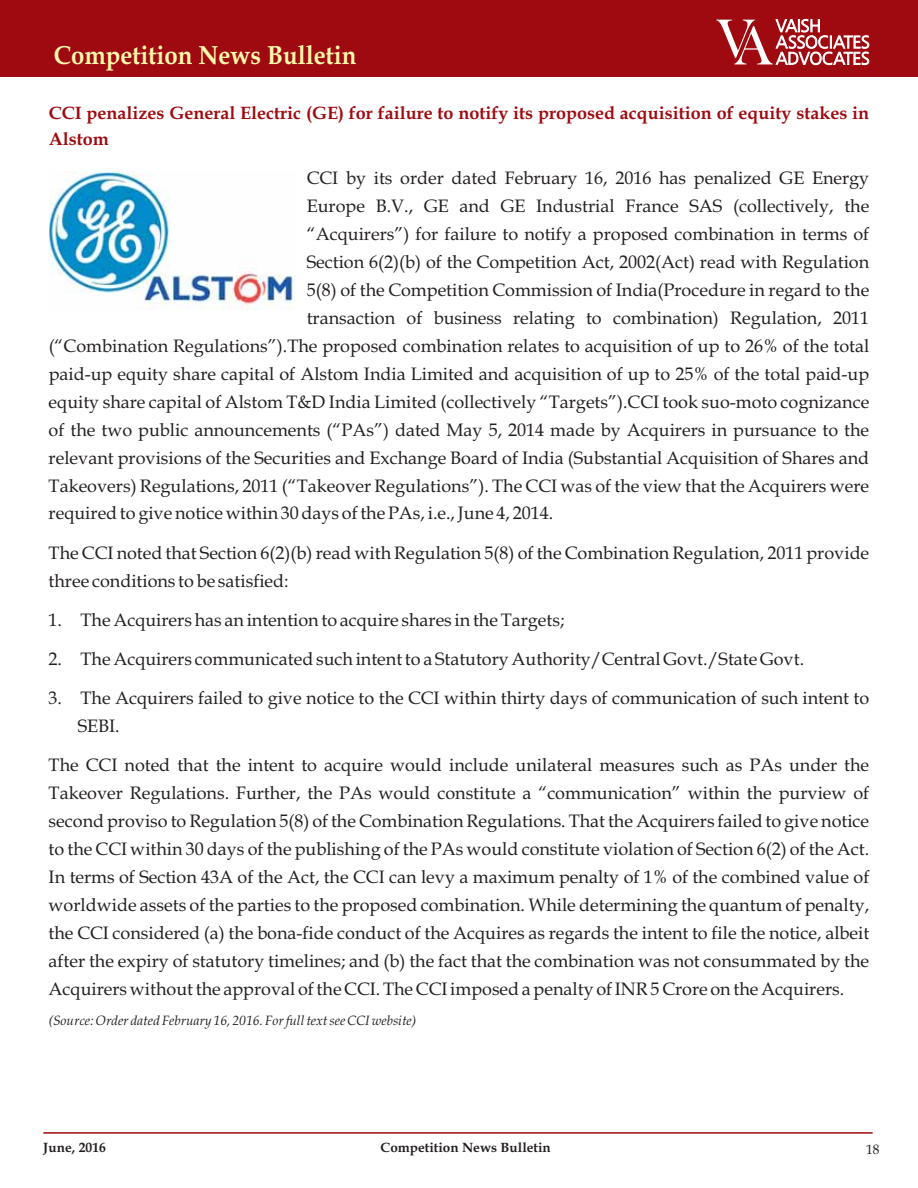
<style>
.page{position:relative;width:918px;height:1188px;background:#fff}
.page>*{position:absolute;margin:0;border:0;box-sizing:border-box;transform-origin:0 0}
.t1{font:700 26.25px "Book Antiqua";color:#fff9ae;scale:.91 1}
.t2{font:18px/27.9px "Book Antiqua";color:#231f20}
.t3{font:700 18px/26.7px "Book Antiqua";color:#9e0a0f}
.t4{font:italic 13.5px "Book Antiqua";color:#231f20}
.t5{font:700 13.5px "Book Antiqua";color:#231f20}
.t6{font:13.5px "Book Antiqua";color:#231f20}
</style>
<div class="page">
<div style="left:0;top:0;width:918px;height:77px;background:#9e0a0f"></div>
<hr style="left:43px;top:1132px;width:830px;height:2px;background:#9e0a0f">
<svg style="left:716px;top:19px;width:153px;height:46px"></svg>
<img style="left:49px;top:172px;width:244px;height:138px">
<h1 class="t1" style="left:54px;top:45px;width:334px">Competition News Bulletin</h1>
<p class="t3" style="left:49px;top:101px;width:822px">CCI penalizes General Electric (GE) for failure to notify its proposed acquisition of equity stakes in<br>Alstom</p>
<p class="t2" style="left:307px;top:166px;width:564px">CCI by its order dated February 16, 2016 has penalized GE Energy</p>
<p class="t2" style="left:307px;top:194px;width:564px">Europe B.V., GE and GE Industrial France SAS (collectively, the</p>
<p class="t2" style="left:307px;top:222px;width:564px">“Acquirers”) for failure to notify a proposed combination in terms of</p>
<p class="t2" style="left:307px;top:250px;width:564px">Section 6(2)(b) of the Competition Act, 2002(Act) read with Regulation</p>
<p class="t2" style="left:307px;top:278px;width:564px">5(8) of the Competition Commission of India(Procedure in regard to the</p>
<p class="t2" style="left:307px;top:306px;width:564px">transaction of business relating to combination) Regulation, 2011</p>
<p class="t2" style="left:49px;top:334px;width:822px">(“Combination Regulations”).The proposed combination relates to acquisition of up to 26% of the total</p>
<p class="t2" style="left:49px;top:362px;width:822px">paid-up equity share capital of Alstom India Limited and acquisition of up to 25% of the total paid-up</p>
<p class="t2" style="left:49px;top:390px;width:822px">equity share capital of Alstom T&amp;D India Limited (collectively “Targets”).CCI took suo-moto cognizance</p>
<p class="t2" style="left:49px;top:418px;width:822px">of the two public announcements (“PAs”) dated May 5, 2014 made by Acquirers in pursuance to the</p>
<p class="t2" style="left:49px;top:446px;width:822px">relevant provisions of the Securities and Exchange Board of India (Substantial Acquisition of Shares and</p>
<p class="t2" style="left:49px;top:474px;width:822px">Takeovers) Regulations, 2011 (“Takeover Regulations”). The CCI was of the view that the Acquirers were</p>
<p class="t2" style="left:49px;top:502px;width:506px">required to give notice within 30 days of the PAs, i.e., June 4, 2014.</p>
<p class="t2" style="left:49px;top:541px;width:822px">The CCI noted that Section 6(2)(b) read with Regulation 5(8) of the Combination Regulation, 2011 provide three conditions to be satisfied:</p>
<p class="t2" style="left:49px;top:608px;width:517px">1. The Acquirers has an intention to acquire shares in the Targets;</p>
<p class="t2" style="left:49px;top:647px;width:757px">2. The Acquirers communicated such intent to a Statutory Authority/Central Govt./State Govt.</p>
<p class="t2" style="left:78px;top:686px;width:793px;text-indent:-29px">3. The Acquirers failed to give notice to the CCI within thirty days of communication of such intent to<br>SEBI.</p>
<p class="t2" style="left:49px;top:753px;width:822px;text-align:justify">The CCI noted that the intent to acquire would include unilateral measures such as PAs under the Takeover Regulations. Further, the PAs would constitute a “communication” within the purview of second proviso to Regulation 5(8) of the Combination Regulations. That the Acquirers failed to give notice to the CCI within 30 days of the publishing of the PAs would constitute violation of Section 6(2) of the Act.<br>In terms of Section 43A of the Act, the CCI can levy a maximum penalty of 1% of the combined value of worldwide assets of the parties to the proposed combination. While determining the quantum of penalty, the CCI considered (a) the bona-fide conduct of the Acquires as regards the intent to file the notice, albeit after the expiry of statutory timelines; and (b) the fact that the combination was not consummated by the Acquirers without the approval of the CCI. The CCI imposed a penalty of INR 5 Crore on the Acquirers.</p>
<p class="t4" style="left:49px;top:1016px;width:369px">(Source: Order dated February 16, 2016. For full text see CCI website)</p>
<p class="t5" style="left:43px;top:1142px;width:64px">June, 2016</p>
<p class="t5" style="left:381px;top:1142px;width:172px">Competition News Bulletin</p>
<p class="t6" style="left:866px;top:1145px;width:15px">18</p>
</div>
